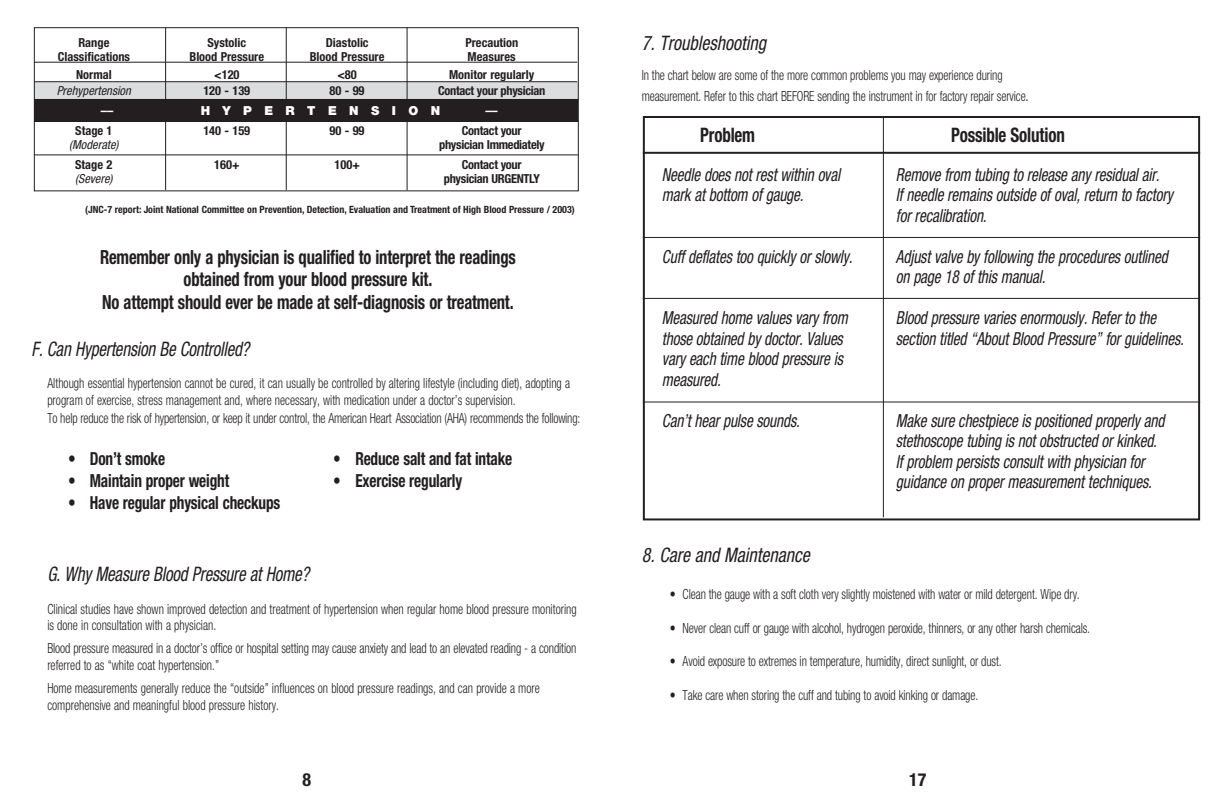
<style>
.page{position:relative;width:1224px;height:792px;background:#fff}
.page>*{position:absolute;margin:0;border:0;box-sizing:border-box;transform-origin:0 0}
.t1{font:italic condensed 20px "Helvetica Neue LT Std";letter-spacing:-.01em;color:#231f20;scale:.85 1}
.t2{font:italic condensed 20px "Helvetica Neue LT Std";letter-spacing:-.01em;color:#231f20;scale:.9 1}
.t3{font:700 condensed 20px "Helvetica Neue";letter-spacing:-.01em;color:#231f20;scale:.85 1}
.t4{font:700 condensed 19.6px "Helvetica Neue";letter-spacing:-.01em;color:#231f20;scale:.85 1}
.t5{font:italic condensed 18px/20.6px "Helvetica Neue LT Std";letter-spacing:-.01em;color:#231f20;scale:.85 1}
.t6{font:700 condensed 18px "Helvetica Neue";letter-spacing:-.01em;color:#231f20;scale:.85 1}
.t7{font:700 condensed 18px "Helvetica Neue";letter-spacing:-.01em;color:#231f20}
.t8{font:300 condensed 14px/16.8px "Helvetica Neue LT Std";letter-spacing:-.01em;color:#231f20;scale:.85 1}
.t9{font:700 condensed 12.4px "Helvetica Neue";color:#231f20}
.t10{font:700 condensed 12.4px "Helvetica Neue";letter-spacing:-.025em;color:#231f20}
.t11{font:italic condensed 12.4px "Helvetica Neue LT Std";color:#231f20}
.t12{font:900 12.4px "Helvetica Neue LT Std";letter-spacing:1em;color:#fff}
.t13{font:700 condensed 12.4px "Helvetica Neue";color:#fff}
.t14{font:700 condensed 10px "Helvetica Neue";color:#231f20}
.s1{font-weight:400;font-style:italic}
</style>
<div class="page">
<div style="left:34px;top:83px;width:544px;height:22px;background:#dcdddf"></div>
<div style="left:34px;top:100px;width:544px;height:22px;background:#231f20"></div>
<hr style="left:34px;top:62px;width:543px;height:1px;background:#231f20">
<hr style="left:34px;top:81px;width:543px;height:1px;background:#231f20">
<hr style="left:34px;top:99px;width:544px;height:1px;background:#231f20">
<hr style="left:34px;top:155px;width:544px;height:1px;background:#231f20">
<hr style="left:165px;top:28px;width:1px;height:162px;background:#231f20">
<hr style="left:286px;top:27px;width:1px;height:163px;background:#231f20">
<hr style="left:407px;top:27px;width:1px;height:164px;background:#231f20">
<div style="left:34px;top:27px;width:545px;height:164px;border:1px solid #231f20"></div>
<div style="left:643px;top:116px;width:557px;height:404px;border:2px solid #231f20"></div>
<hr style="left:643px;top:237px;width:557px;height:1px;background:#231f20">
<hr style="left:643px;top:152px;width:557px;height:2px;background:#231f20">
<hr style="left:643px;top:298px;width:557px;height:1px;background:#231f20">
<hr style="left:643px;top:402px;width:557px;height:1px;background:#231f20">
<hr style="left:883px;top:116px;width:1px;height:401px;background:#231f20">
<p class="t9" style="left:78px;top:38px;width:33px">Range</p>
<p class="t9" style="left:207px;top:38px;width:40px">Systolic</p>
<p class="t9" style="left:326px;top:38px;width:44px">Diastolic</p>
<p class="t9" style="left:465px;top:38px;width:55px">Precaution</p>
<p class="t9" style="left:58px;top:52px;width:74px">Classifications</p>
<p class="t9" style="left:189px;top:52px;width:76px">Blood Pressure</p>
<p class="t9" style="left:310px;top:52px;width:76px">Blood Pressure</p>
<p class="t9" style="left:468px;top:52px;width:50px">Measures</p>
<p class="t9" style="left:76px;top:70px;width:37px">Normal</p>
<p class="t9" style="left:214px;top:70px;width:27px">&lt;120</p>
<p class="t9" style="left:337px;top:70px;width:21px">&lt;80</p>
<p class="t9" style="left:449px;top:70px;width:87px">Monitor regularly</p>
<p class="t11" style="left:57px;top:86px;width:76px">Prehypertension</p>
<p class="t9" style="left:203px;top:86px;width:48px">120 - 139</p>
<p class="t9" style="left:330px;top:86px;width:36px">80 - 99</p>
<p class="t10" style="left:438px;top:86px;width:109px">Contact your physician</p>
<p class="t13" style="left:101px;top:106px;width:14px">––</p>
<p class="t12" style="left:201px;top:103px;width:241px">HYPERTENSION</p>
<p class="t13" style="left:485px;top:106px;width:14px">––</p>
<p class="t9" style="left:75px;top:126px;width:39px">Stage 1</p>
<p class="t9" style="left:203px;top:126px;width:48px">140 - 159</p>
<p class="t9" style="left:330px;top:126px;width:36px">90 - 99</p>
<p class="t10" style="left:462px;top:126px;width:61px">Contact your</p>
<p class="t11" style="left:69px;top:140px;width:51px">(Moderate)</p>
<p class="t10" style="left:439px;top:140px;width:107px">physician Immediately</p>
<p class="t9" style="left:75px;top:160px;width:39px">Stage 2</p>
<p class="t9" style="left:214px;top:160px;width:27px">160+</p>
<p class="t9" style="left:335px;top:160px;width:27px">100+</p>
<p class="t10" style="left:462px;top:160px;width:61px">Contact your</p>
<p class="t11" style="left:75px;top:174px;width:39px">(Severe)</p>
<p class="t10" style="left:444px;top:174px;width:98px">physician URGENTLY</p>
<p class="t14" style="left:85px;top:205px;width:491px">(JNC-7 report: Joint National Committee on Prevention, Detection, Evaluation and Treatment of High Blood Pressure / 2003)</p>
<p class="t4" style="left:100px;top:250px;width:491px">Remember only a physician is qualified to interpret the readings</p>
<p class="t4" style="left:184px;top:272px;width:294px">obtained from your blood pressure kit.</p>
<p class="t4" style="left:102px;top:295px;width:486px">No attempt should ever be made at self-diagnosis or treatment.</p>
<p class="t1" style="left:31px;top:342px;width:258px">F. Can Hypertension Be Controlled?</p>
<p class="t8" style="left:47px;top:376px;width:617px;line-height:17.4px">Although essential hypertension cannot be cured, it can usually be controlled by altering lifestyle (including diet), adopting a program of exercise, stress management and, where necessary, with medication under a doctor’s supervision.</p>
<p class="t8" style="left:47px;top:411px;width:629px">To help reduce the risk of hypertension, or keep it under control, the American Heart Association (AHA) recommends the following:</p>
<p class="t6" style="left:68px;top:452px;width:116px">• Don’t smoke</p>
<p class="t6" style="left:333px;top:452px;width:212px">• Reduce salt and fat intake</p>
<p class="t6" style="left:68px;top:474px;width:191px">• Maintain proper weight</p>
<p class="t6" style="left:333px;top:474px;width:153px">• Exercise regularly</p>
<p class="t6" style="left:68px;top:496px;width:251px">• Have regular physical checkups</p>
<p class="t1" style="left:47px;top:567px;width:310px">G. Why Measure Blood Pressure at Home?</p>
<p class="t8" style="left:47px;top:601px;width:624px">Clinical studies have shown improved detection and treatment of hypertension when regular home blood pressure monitoring is done in consultation with a physician.</p>
<p class="t8" style="left:47px;top:641px;width:624px">Blood pressure measured in a doctor’s office or hospital setting may cause anxiety and lead to an elevated reading - a condition referred to as “white coat hypertension.”</p>
<p class="t8" style="left:47px;top:681px;width:581px">Home measurements generally reduce the “outside” influences on blood pressure readings, and can provide a more comprehensive and meaningful blood pressure history.</p>
<p class="t2" style="left:642px;top:36px;width:140px">7. Troubleshooting</p>
<p class="t8" style="left:642px;top:68px;width:426px">In the chart below are some of the more common problems you may experience during</p>
<p class="t8" style="left:642px;top:89px;width:457px">measurement. Refer to this chart BEFORE sending the instrument in for factory repair service<span class="s1">.</span></p>
<p class="t3" style="left:700px;top:128px;width:66px">Problem</p>
<p class="t3" style="left:951px;top:128px;width:135px">Possible Solution</p>
<p class="t5" style="left:662px;top:166px;width:211px">Needle does not rest within oval mark at bottom of gauge.</p>
<p class="t5" style="left:662px;top:248px;width:226px">Cuff deflates too quickly or slowly.</p>
<p class="t5" style="left:662px;top:309px;width:220px">Measured home values vary from those obtained by doctor. Values vary each time blood pressure is measured.</p>
<p class="t5" style="left:662px;top:412px;width:164px">Can’t hear pulse sounds.</p>
<p class="t5" style="left:896px;top:166px;width:312px">Remove from tubing to release any residual air.</p>
<p class="t5" style="left:896px;top:186px;width:327px">If needle remains outside of oval, return to factory for recalibration.</p>
<p class="t5" style="left:896px;top:248px;width:322px">Adjust valve by following the procedures outlined</p>
<p class="t5" style="left:896px;top:268px;width:177px">on page 18 of this manual.</p>
<p class="t5" style="left:896px;top:309px;width:308px">Blood pressure varies enormously. Refer to the</p>
<p class="t5" style="left:896px;top:330px;width:340px">section titled “About Blood Pressure” for guidelines.</p>
<p class="t5" style="left:896px;top:412px;width:318px">Make sure chestpiece is positioned properly and stethoscope tubing is not obstructed or kinked.</p>
<p class="t5" style="left:896px;top:453px;width:294px">If problem persists consult with physician for</p>
<p class="t5" style="left:896px;top:473px;width:303px">guidance on proper measurement techniques.</p>
<p class="t2" style="left:642px;top:547px;width:188px">8. Care and Maintenance</p>
<p class="t8" style="left:670px;top:587px;width:484px">• Clean the gauge with a soft cloth very slightly moistened with water or mild detergent. Wipe dry.</p>
<p class="t8" style="left:670px;top:621px;width:496px">• Never clean cuff or gauge with alcohol, hydrogen peroxide, thinners, or any other harsh chemicals.</p>
<p class="t8" style="left:670px;top:654px;width:392px">• Avoid exposure to extremes in temperature, humidity, direct sunlight, or dust.</p>
<p class="t8" style="left:670px;top:688px;width:364px">• Take care when storing the cuff and tubing to avoid kinking or damage.</p>
<p class="t7" style="left:302px;top:773px;width:10px">8</p>
<p class="t7" style="left:909px;top:773px;width:19px">17</p>
</div>
